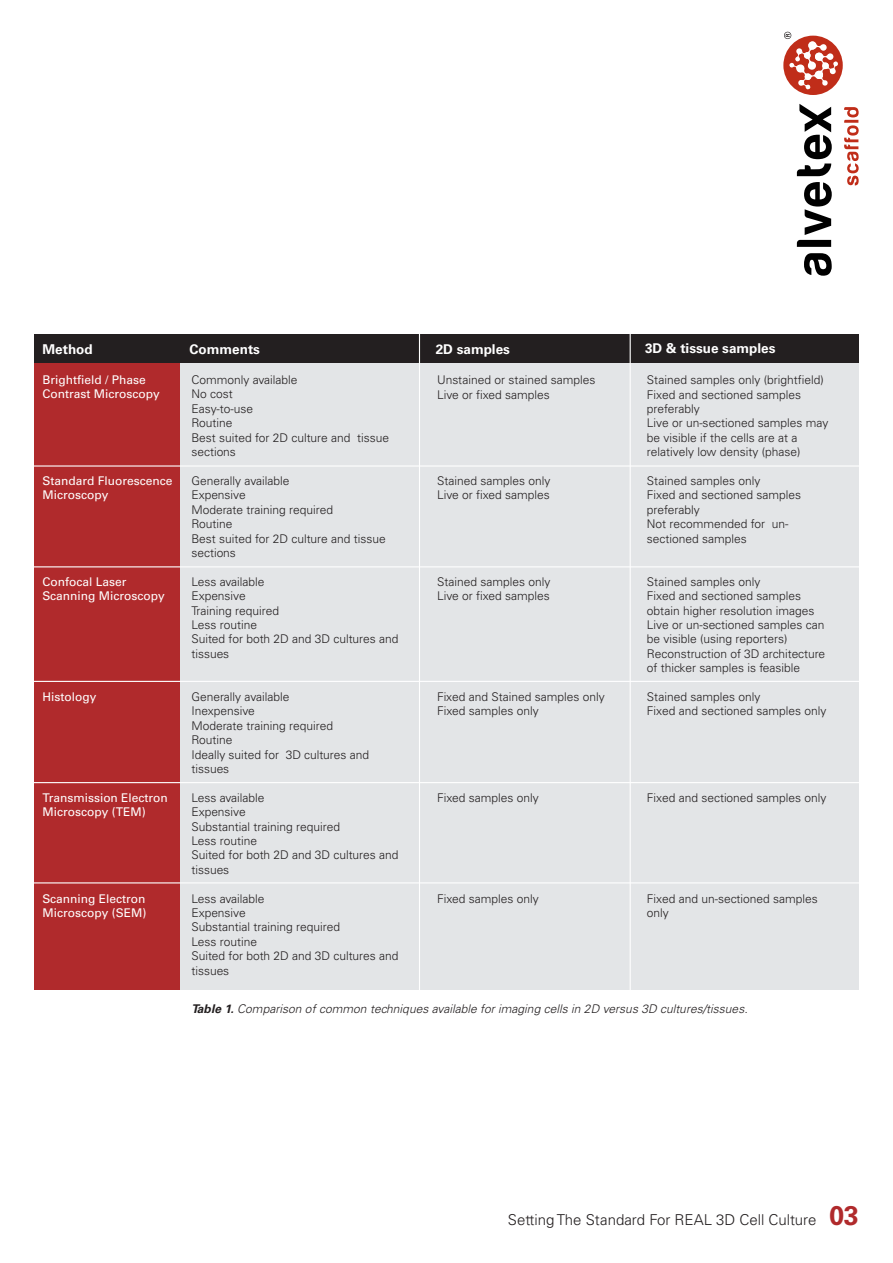
<style>
.page{position:relative;width:893px;height:1263px;background:#fff}
.page>*{position:absolute;margin:0;border:0;box-sizing:border-box;transform-origin:0 0}
.t1{font:300 15px "Univers";color:#231f20}
.t2{font:700 13.5px "Univers";color:#fff}
.t3{font:300 12px/14.4px "Univers";color:#231f20}
.t4{font:12px/14.4px "Univers";color:#fff}
.t5{font:italic 300 12px "Univers";color:#231f20}
.s1{font-weight:700}
.s2{font-weight:700;font-size:27px;color:#b02a2c}
</style>
<div class="page">
<div style="left:34px;top:334px;width:825px;height:33px;background:#231f20"></div>
<div style="left:179px;top:364px;width:680px;height:626px;background:#e3e5e7"></div>
<div style="left:34px;top:364px;width:145px;height:626px;background:#b02a2c"></div>
<div style="left:783px;top:36px;width:60px;height:59px;background:#c02d19;border-radius:50%"></div>
<svg style="left:797px;top:104px;width:35px;height:72px"></svg>
<svg style="left:797px;top:182px;width:35px;height:65px"></svg>
<svg style="left:804px;top:253px;width:28px;height:23px"></svg>
<svg style="left:844px;top:107px;width:15px;height:78px"></svg>
<svg style="left:784px;top:32px;width:54px;height:58px"></svg>
<hr style="left:26px;top:465px;width:840px;height:2px;background:#fff">
<hr style="left:34px;top:566px;width:841px;height:1px;background:#fff">
<hr style="left:34px;top:681px;width:841px;height:1px;background:#fff">
<hr style="left:27px;top:782px;width:841px;height:1px;background:#fff">
<hr style="left:18px;top:882px;width:841px;height:1px;background:#fff">
<hr style="left:419px;top:328px;width:1px;height:665px;background:#fff">
<hr style="left:630px;top:324px;width:1px;height:672px;background:#fff">
<p class="t2" style="left:43px;top:344px;width:52px">Method</p>
<p class="t2" style="left:190px;top:344px;width:72px">Comments</p>
<p class="t2" style="left:436px;top:344px;width:76px">2D samples</p>
<p class="t2" style="left:645px;top:343px;width:132px">3D &amp; tissue samples</p>
<p class="t4" style="left:43px;top:374px;width:119px">Brightfield / Phase<br>Contrast Microscopy</p>
<p class="t4" style="left:43px;top:475px;width:131px">Standard Fluorescence<br>Microscopy</p>
<p class="t4" style="left:43px;top:575px;width:124px">Confocal Laser<br>Scanning Microscopy</p>
<p class="t4" style="left:43px;top:691px;width:55px">Histology</p>
<p class="t4" style="left:43px;top:791px;width:127px">Transmission Electron<br>Microscopy (TEM)</p>
<p class="t4" style="left:43px;top:892px;width:105px">Scanning Electron<br>Microscopy (SEM)</p>
<p class="t3" style="left:191px;top:374px;width:199px">Commonly available<br>No cost<br>Easy-to-use<br>Routine<br>Best suited for 2D culture and tissue sections</p>
<p class="t3" style="left:191px;top:474px;width:196px">Generally available<br>Expensive<br>Moderate training required<br>Routine<br>Best suited for 2D culture and tissue sections</p>
<p class="t3" style="left:191px;top:575px;width:209px">Less available<br>Expensive<br>Training required<br>Less routine<br>Suited for both 2D and 3D cultures and tissues</p>
<p class="t3" style="left:191px;top:690px;width:179px">Generally available<br>Inexpensive<br>Moderate training required<br>Routine<br>Ideally suited for 3D cultures and tissues</p>
<p class="t3" style="left:191px;top:791px;width:209px">Less available<br>Expensive<br>Substantial training required<br>Less routine<br>Suited for both 2D and 3D cultures and tissues</p>
<p class="t3" style="left:191px;top:892px;width:209px">Less available<br>Expensive<br>Substantial training required<br>Less routine<br>Suited for both 2D and 3D cultures and tissues</p>
<p class="t3" style="left:437px;top:374px;width:160px">Unstained or stained samples<br>Live or fixed samples</p>
<p class="t3" style="left:437px;top:474px;width:115px">Stained samples only<br>Live or fixed samples</p>
<p class="t3" style="left:437px;top:575px;width:115px">Stained samples only<br>Live or fixed samples</p>
<p class="t3" style="left:437px;top:690px;width:169px">Fixed and Stained samples only<br>Fixed samples only</p>
<p class="t3" style="left:437px;top:791px;width:103px">Fixed samples only</p>
<p class="t3" style="left:437px;top:892px;width:103px">Fixed samples only</p>
<p class="t3" style="left:647px;top:374px;width:183px">Stained samples only (brightfield)<br>Fixed and sectioned samples preferably<br>Live or un-sectioned samples may be visible if the cells are at a relatively low density (phase)</p>
<p class="t3" style="left:647px;top:474px;width:156px">Stained samples only<br>Fixed and sectioned samples preferably<br>Not recommended for un&shy;sectioned samples</p>
<p class="t3" style="left:647px;top:575px;width:180px">Stained samples only<br>Fixed and sectioned samples obtain higher resolution images<br>Live or un-sectioned samples can be visible (using reporters)<br>Reconstruction of 3D architecture of thicker samples is feasible</p>
<p class="t3" style="left:647px;top:690px;width:181px">Stained samples only<br>Fixed and sectioned samples only</p>
<p class="t3" style="left:647px;top:791px;width:181px">Fixed and sectioned samples only</p>
<p class="t3" style="left:647px;top:892px;width:172px">Fixed and un-sectioned samples only</p>
<p class="t5" style="left:191px;top:1004px;width:560px"><span class="s1">Table 1.</span> Comparison of common techniques available for imaging cells in 2D versus 3D cultures/tissues.</p>
<p class="t1" style="left:508px;top:1214px;width:353px">Setting The Standard For REAL 3D Cell Culture <span class="s2">03</span></p>
</div>
